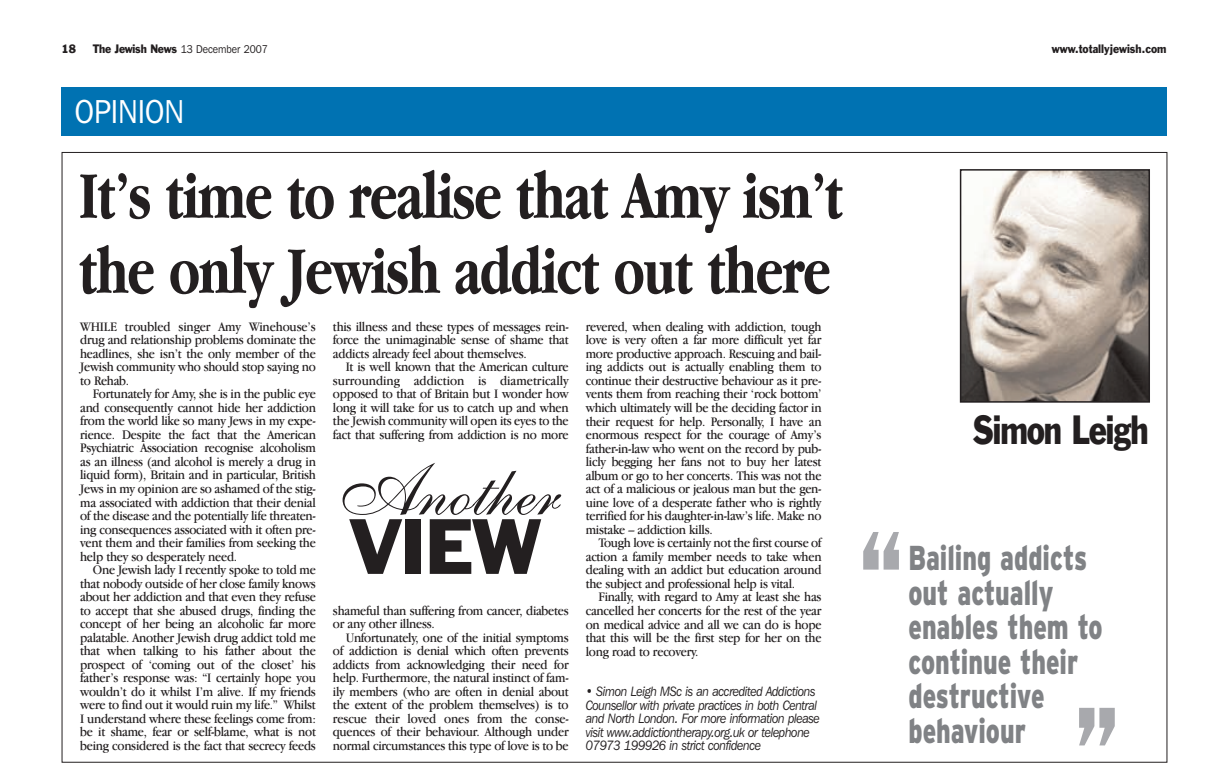
<style>
.page{position:relative;width:1229px;height:766px;background:#fff}
.page>*{position:absolute;margin:0;border:0;box-sizing:border-box;transform-origin:0 0}
.t1{font:100.5px "Franklin Gothic BT";color:#a8a9ad;scale:.8 1}
.t2{font:71.7px "Shelley Allegro BT";color:#231f20}
.t3{font:71.7px "Franklin Gothic BT";color:#231f20}
.t4{font:700 69px/75px "Garamond IT Cby BT";letter-spacing:-.03em;color:#231f20;scale:.75 1}
.t5{font:37.5px "Franklin Gothic BT";letter-spacing:-.035em;color:#231f20;scale:.8 1}
.t6{font:900 34.5px/34.5px "Interstate";color:#808285;scale:.72 1}
.t7{font:33px "Franklin Gothic IT Cby BT";color:#fff;scale:.9 1}
.t8{font:13.5px/13.5px "Garamond IT Cby BT";letter-spacing:-.02em;color:#231f20;text-align:justify;scale:.9 1}
.t9{font:italic 13.5px/13.5px "Franklin Gothic IT Cby BT";letter-spacing:-.03em;color:#231f20;scale:.9 1}
.t10{font:11.25px "Franklin Gothic IT Cby BT";color:#231f20;scale:.9 1}
.t11{font:11.25px "Franklin Gothic BT";color:#231f20;scale:.9 1}
.s1{font-family:"Franklin Gothic BT"}
</style>
<div class="page">
<div style="left:62px;top:87px;width:1105px;height:49px;background:#0072b2"></div>
<img style="left:963px;top:172px;width:184px;height:227px">
<div style="left:960px;top:169px;width:190px;height:233px;border:2px solid #231f20"></div>
<p class="t11" style="left:62px;top:45px;width:17px">18</p>
<p class="t10" style="left:93px;top:45px;width:196px"><span class="s1">The Jewish News</span> 13 December 2007</p>
<p class="t11" style="left:1052px;top:45px;width:129px">www.totallyjewish.com</p>
<h3 class="t7" style="left:75px;top:100px;width:123px">OPINION</h3>
<h3 class="t4" style="left:79px;top:166px;width:1021px">It’s time to realise that Amy isn’t the only Jewish addict out there</h3>
<p class="t8" style="left:80px;top:321px;width:263px">WHILE troubled singer Amy Winehouse’s drug and relationship problems dominate the headlines, she isn’t the only member of the Jewish community who should stop saying no to Rehab.</p>
<p class="t8" style="left:80px;top:388px;width:263px;text-indent:13px">Fortunately for Amy, she is in the public eye and consequently cannot hide her addiction from the world like so many Jews in my expe&shy;rience. Despite the fact that the American Psychiatric Association recognise alcoholism as an illness (and alcohol is merely a drug in liquid form), Britain and in particular, British Jews in my opinion are so ashamed of the stig&shy;ma associated with addiction that their denial of the disease and the potentially life threaten&shy;ing consequences associated with it often pre&shy;vent them and their families from seeking the help they so desperately need.</p>
<p class="t8" style="left:80px;top:564px;width:263px;text-indent:13px">One Jewish lady I recently spoke to told me that nobody outside of her close family knows about her addiction and that even they refuse to accept that she abused drugs, finding the concept of her being an alcoholic far more palatable. Another Jewish drug addict told me that when talking to his father about the prospect of ‘coming out of the closet’ his father’s response was: “I certainly hope you wouldn’t do it whilst I’m alive. If my friends were to find out it would ruin my life.” Whilst I understand where these feelings come from: be it shame, fear or self-blame, what is not being considered is the fact that secrecy feeds</p>
<p class="t8" style="left:333px;top:321px;width:263px">this illness and these types of messages rein&shy;force the unimaginable sense of shame that addicts already feel about themselves.</p>
<p class="t8" style="left:333px;top:361px;width:264px;text-indent:13px">It is well known that the American culture surrounding addiction is diametrically opposed to that of Britain but I wonder how long it will take for us to catch up and when the Jewish community will open its eyes to the fact that suffering from addiction is no more</p>
<h2 class="t2" style="left:332px;top:463px;width:229px">Another</h2>
<h2 class="t3" style="left:352px;top:519px;width:190px">VIEW</h2>
<p class="t8" style="left:333px;top:604px;width:263px">shameful than suffering from cancer, diabetes or any other illness.</p>
<p class="t8" style="left:333px;top:631px;width:264px;text-indent:13px">Unfortunately, one of the initial symptoms of addiction is denial which often prevents addicts from acknowledging their need for help. Furthermore, the natural instinct of fam&shy;ily members (who are often in denial about the extent of the problem themselves) is to rescue their loved ones from the conse&shy;quences of their behaviour. Although under normal circumstances this type of love is to be</p>
<p class="t8" style="left:586px;top:321px;width:263px">revered, when dealing with addiction, tough love is very often a far more difficult yet far more productive approach. Rescuing and bail&shy;ing addicts out is actually enabling them to continue their destructive behaviour as it pre&shy;vents them from reaching their ‘rock bottom’ which ultimately will be the deciding factor in their request for help. Personally, I have an enormous respect for the courage of Amy’s father-in-law who went on the record by pub&shy;licly begging her fans not to buy her latest album or go to her concerts. This was not the act of a malicious or jealous man but the gen&shy;uine love of a desperate father who is rightly terrified for his daughter-in-law’s life. Make no mistake – addiction kills.</p>
<p class="t8" style="left:586px;top:537px;width:263px;text-indent:13px">Tough love is certainly not the first course of action a family member needs to take when dealing with an addict but education around the subject and professional help is vital.</p>
<p class="t8" style="left:586px;top:591px;width:263px;text-indent:13px">Finally, with regard to Amy at least she has cancelled her concerts for the rest of the year on medical advice and all we can do is hope that this will be the first step for her on the long road to recovery.</p>
<p class="t9" style="left:586px;top:685px;width:262px">• Simon Leigh MSc is an accredited Addictions Counsellor with private practices in both Central and North London. For more information please visit www.addictiontherapy.org.uk or telephone 07973 199926 in strict confidence</p>
<h3 class="t5" style="left:972px;top:415px;width:222px">Simon Leigh</h3>
<h1 class="t1" style="left:860px;top:531px;width:55px">“</h1>
<h3 class="t6" style="left:908px;top:540px;width:271px">Bailing addicts out actually enables them to continue their destructive behaviour</h3>
<h1 class="t1" style="left:1075px;top:707px;width:55px">”</h1>
</div>
